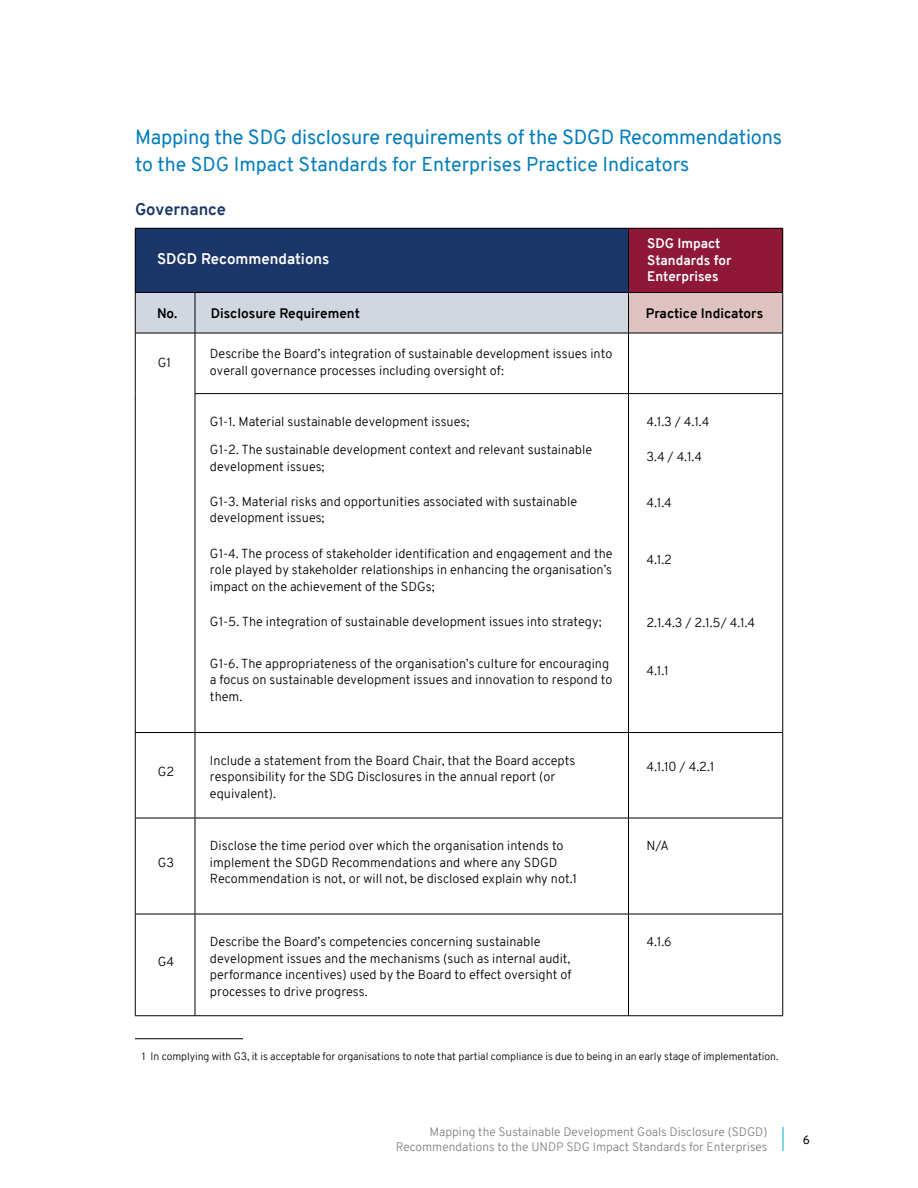
<style>
.page{position:relative;width:918px;height:1188px;background:#fff}
.page>*{position:absolute;margin:0;border:0;box-sizing:border-box;transform-origin:0 0}
.t1{font:19.95px "Overpass";letter-spacing:-.01em;color:#007dbb}
.t2{font:19.5px "Overpass";color:#007dbb}
.t3{font:700 16.5px "Overpass";color:#1b3668}
.t4{font:700 15px "Overpass";color:#fff}
.t5{font:700 13.5px "Overpass";color:#000}
.t6{font:700 13.5px/16.2px "Overpass";color:#fff}
.t7{font:300 12.75px/16.5px "Overpass";color:#000}
.t8{font:300 12px/15px "Overpass";color:#808080;text-align:right}
.t9{font:12px "Overpass";color:#000}
.t10{font:300 10.5px "Overpass";letter-spacing:-.005em;color:#000}
</style>
<div class="page">
<svg style="left:783px;top:1127px;width:1px;height:24px"></svg>
<div style="left:135px;top:228px;width:493px;height:64px;background:#1b3668"></div>
<div style="left:628px;top:228px;width:155px;height:64px;background:#8f1838"></div>
<div style="left:136px;top:293px;width:492px;height:40px;background:#d1d7e1"></div>
<div style="left:628px;top:292px;width:155px;height:41px;background:#dfc3c0"></div>
<hr style="left:195px;top:333px;width:1px;height:60px;background:#000">
<hr style="left:628px;top:333px;width:1px;height:60px;background:#000">
<hr style="left:782px;top:333px;width:1px;height:60px;background:#000">
<hr style="left:195px;top:393px;width:433px;height:1px;background:#000">
<hr style="left:195px;top:394px;width:1px;height:338px;background:#000">
<hr style="left:628px;top:393px;width:155px;height:1px;background:#000">
<hr style="left:628px;top:394px;width:1px;height:338px;background:#000">
<hr style="left:782px;top:394px;width:1px;height:338px;background:#000">
<hr style="left:135px;top:733px;width:1px;height:85px;background:#000">
<hr style="left:195px;top:732px;width:433px;height:1px;background:#000">
<hr style="left:195px;top:733px;width:1px;height:85px;background:#000">
<hr style="left:628px;top:732px;width:155px;height:1px;background:#000">
<hr style="left:628px;top:733px;width:1px;height:85px;background:#000">
<hr style="left:782px;top:733px;width:1px;height:85px;background:#000">
<hr style="left:135px;top:818px;width:60px;height:1px;background:#000">
<hr style="left:135px;top:818px;width:1px;height:96px;background:#000">
<hr style="left:195px;top:818px;width:433px;height:1px;background:#000">
<hr style="left:195px;top:818px;width:1px;height:96px;background:#000">
<hr style="left:628px;top:818px;width:155px;height:1px;background:#000">
<hr style="left:628px;top:818px;width:1px;height:96px;background:#000">
<hr style="left:782px;top:818px;width:1px;height:96px;background:#000">
<hr style="left:135px;top:914px;width:60px;height:1px;background:#000">
<hr style="left:135px;top:914px;width:1px;height:101px;background:#000">
<hr style="left:195px;top:914px;width:433px;height:1px;background:#000">
<hr style="left:195px;top:914px;width:1px;height:101px;background:#000">
<hr style="left:628px;top:914px;width:155px;height:1px;background:#000">
<hr style="left:628px;top:914px;width:1px;height:101px;background:#000">
<hr style="left:782px;top:914px;width:1px;height:101px;background:#000">
<hr style="left:135px;top:1015px;width:60px;height:1px;background:#000">
<hr style="left:195px;top:1015px;width:433px;height:1px;background:#000">
<hr style="left:628px;top:1015px;width:155px;height:1px;background:#000">
<hr style="left:135px;top:333px;width:1px;height:61px;background:#000">
<hr style="left:135px;top:394px;width:1px;height:338px;background:#000">
<hr style="left:135px;top:732px;width:60px;height:1px;background:#000">
<hr style="left:135px;top:293px;width:1px;height:40px;background:#000">
<hr style="left:195px;top:293px;width:1px;height:40px;background:#000">
<hr style="left:628px;top:293px;width:1px;height:40px;background:#000">
<hr style="left:782px;top:293px;width:1px;height:40px;background:#000">
<hr style="left:135px;top:333px;width:60px;height:1px;background:#000">
<hr style="left:195px;top:333px;width:433px;height:1px;background:#000">
<hr style="left:628px;top:333px;width:155px;height:1px;background:#000">
<hr style="left:135px;top:228px;width:60px;height:1px;background:#000">
<hr style="left:135px;top:229px;width:1px;height:63px;background:#000">
<hr style="left:195px;top:228px;width:433px;height:1px;background:#000">
<hr style="left:628px;top:228px;width:155px;height:1px;background:#000">
<hr style="left:628px;top:229px;width:1px;height:63px;background:#000">
<hr style="left:782px;top:229px;width:1px;height:63px;background:#000">
<hr style="left:135px;top:292px;width:60px;height:1px;background:#000">
<hr style="left:195px;top:292px;width:433px;height:1px;background:#000">
<hr style="left:628px;top:292px;width:155px;height:1px;background:#000">
<hr style="left:135px;top:1038px;width:108px;height:1px;background:#000">
<h1 class="t1" style="left:135px;top:123px;width:649px">Mapping the SDG disclosure requirements of the SDGD Recommendations</h1>
<h2 class="t2" style="left:135px;top:150px;width:556px">to the SDG Impact Standards for Enterprises Practice Indicators</h2>
<p class="t3" style="left:135px;top:197px;width:93px">Governance</p>
<p class="t4" style="left:157px;top:249px;width:174px">SDGD Recommendations</p>
<p class="t6" style="left:647px;top:236px;width:86px">SDG Impact<br>Standards for<br>Enterprises</p>
<p class="t5" style="left:157px;top:303px;width:22px">No.</p>
<p class="t5" style="left:211px;top:303px;width:151px">Disclosure Requirement</p>
<p class="t5" style="left:646px;top:303px;width:119px">Practice Indicators</p>
<p class="t7" style="left:158px;top:354px;width:15px">G1</p>
<p class="t7" style="left:210px;top:346px;width:404px">Describe the Board’s integration of sustainable development issues into overall governance processes including oversight of:</p>
<p class="t7" style="left:210px;top:413px;width:261px">G1-1. Material sustainable development issues;</p>
<p class="t7" style="left:210px;top:442px;width:384px">G1-2. The sustainable development context and relevant sustainable development issues;</p>
<p class="t7" style="left:210px;top:493px;width:369px">G1-3. Material risks and opportunities associated with sustainable development issues;</p>
<p class="t7" style="left:210px;top:545px;width:404px;text-align:justify">G1-4. The process of stakeholder identification and engagement and the role played by stakeholder relationships in enhancing the organisation’s impact on the achievement of the SDGs;</p>
<p class="t7" style="left:210px;top:613px;width:393px">G1-5. The integration of sustainable development issues into strategy;</p>
<p class="t7" style="left:210px;top:655px;width:404px">G1-6. The appropriateness of the organisation’s culture for encouraging a focus on sustainable development issues and innovation to respond to them.</p>
<p class="t7" style="left:646px;top:413px;width:64px">4.1.3 / 4.1.4</p>
<p class="t7" style="left:646px;top:448px;width:57px">3.4 / 4.1.4</p>
<p class="t7" style="left:646px;top:495px;width:27px">4.1.4</p>
<p class="t7" style="left:646px;top:552px;width:27px">4.1.2</p>
<p class="t7" style="left:646px;top:615px;width:110px">2.1.4.3 / 2.1.5/ 4.1.4</p>
<p class="t7" style="left:646px;top:663px;width:24px">4.1.1</p>
<p class="t7" style="left:158px;top:764px;width:18px">G2</p>
<p class="t7" style="left:210px;top:752px;width:367px">Include a statement from the Board Chair, that the Board accepts responsibility for the SDG Disclosures in the annual report (or equivalent).</p>
<p class="t7" style="left:646px;top:759px;width:69px">4.1.10 / 4.2.1</p>
<p class="t7" style="left:158px;top:855px;width:18px">G3</p>
<p class="t7" style="left:158px;top:953px;width:18px">G4</p>
<p class="t7" style="left:210px;top:837px;width:368px">Disclose the time period over which the organisation intends to implement the SDGD Recommendations and where any SDGD<br>Recommendation is not, or will not, be disclosed explain why not.1</p>
<p class="t7" style="left:646px;top:837px;width:24px">N/A</p>
<p class="t7" style="left:210px;top:933px;width:363px">Describe the Board’s competencies concerning sustainable development issues and the mechanisms (such as internal audit, performance incentives) used by the Board to effect oversight of processes to drive progress.</p>
<p class="t7" style="left:646px;top:933px;width:27px">4.1.6</p>
<p class="t10" style="left:142px;top:1049px;width:638px">1 In complying with G3, it is acceptable for organisations to note that partial compliance is due to being in an early stage of implementation.</p>
<p class="t8" style="left:396px;top:1124px;width:373px">Mapping the Sustainable Development Goals Disclosure (SDGD)<br>Recommendations to the UNDP SDG Impact Standards for Enterprises</p>
<p class="t9" style="left:803px;top:1131px;width:9px">6</p>
</div>
